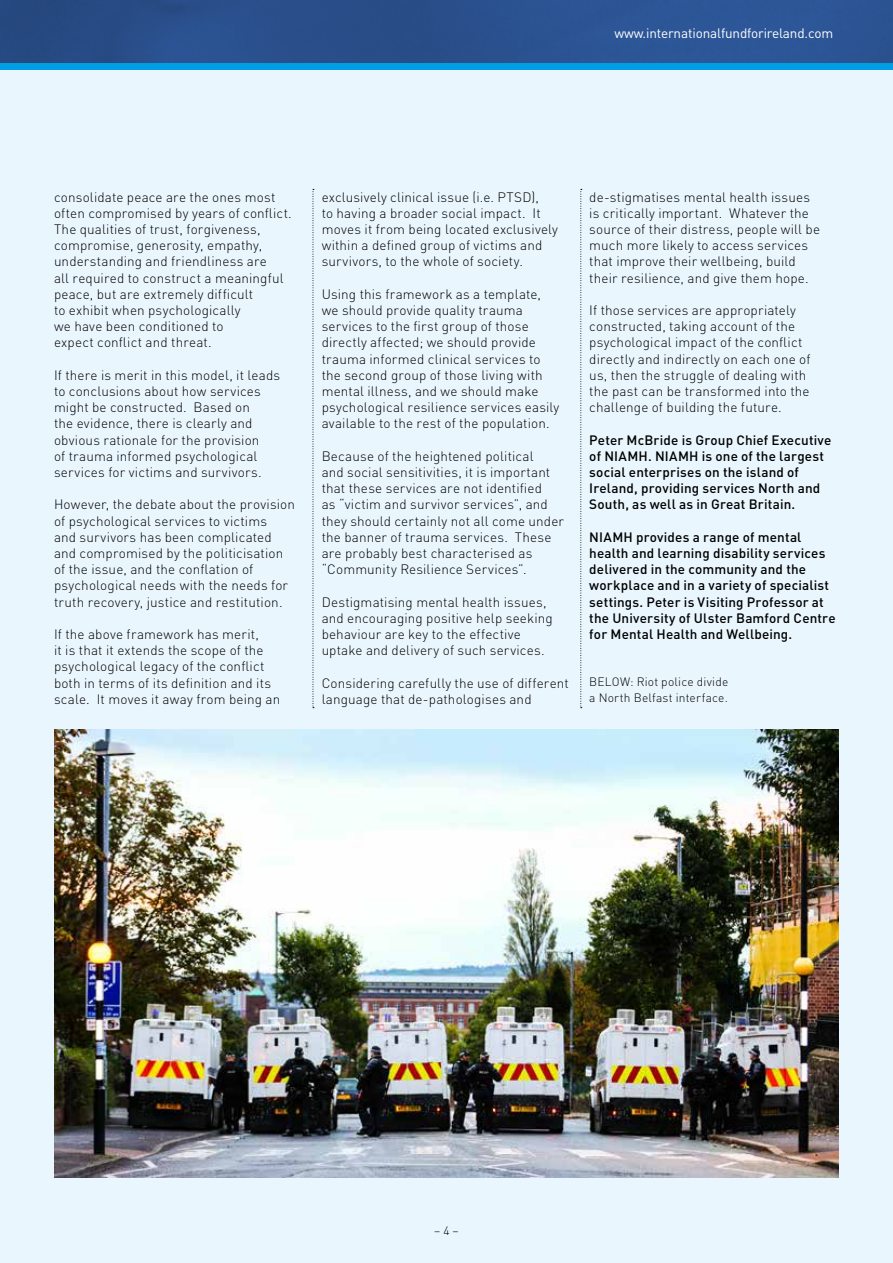
<style>
.page{position:relative;width:893px;height:1263px;background:#eaf6fe}
.page>*{position:absolute;margin:0;border:0;box-sizing:border-box;transform-origin:0 0}
.t1{font:300 13.5px/16.2px "DIN";letter-spacing:.01em;color:#000}
.t2{font:500 13.5px/16.2px "DIN";letter-spacing:.01em;color:#000}
.t3{font:13.5px "DIN";letter-spacing:-.01em;color:#fff}
.t4{font:300 12px/16.2px "DIN";letter-spacing:.015em;color:#000}
</style>
<div class="page">
<img style="left:0;top:0;width:893px;height:64px">
<svg style="left:313px;top:189px;width:1px;height:519px"></svg>
<svg style="left:580px;top:189px;width:2px;height:519px"></svg>
<img style="left:54px;top:729px;width:785px;height:449px">
<div style="left:0;top:64px;width:893px;height:6px;background:#009fe3"></div>
<p class="t3" style="left:614px;top:25px;width:220px">www.internationalfundforireland.com</p>
<p class="t1" style="left:54px;top:188px;width:239px">consolidate peace are the ones most often compromised by years of conflict.<br>The qualities of trust, forgiveness, compromise, generosity, empathy, understanding and friendliness are<br>all required to construct a meaningful peace, but are extremely difficult<br>to exhibit when psychologically<br>we have been conditioned to<br>expect conflict and threat.</p>
<p class="t1" style="left:54px;top:367px;width:228px">If there is merit in this model, it leads to conclusions about how services might be constructed. Based on<br>the evidence, there is clearly and obvious rationale for the provision<br>of trauma informed psychological services for victims and survivors.</p>
<p class="t1" style="left:54px;top:496px;width:243px">However, the debate about the provision of psychological services to victims<br>and survivors has been complicated and compromised by the politicisation of the issue, and the conflation of psychological needs with the needs for truth recovery, justice and restitution.</p>
<p class="t1" style="left:54px;top:626px;width:228px">If the above framework has merit,<br>it is that it extends the scope of the psychological legacy of the conflict both in terms of its definition and its scale. It moves it away from being an</p>
<p class="t1" style="left:322px;top:188px;width:238px">exclusively clinical issue (i.e. PTSD),<br>to having a broader social impact. It moves it from being located exclusively within a defined group of victims and survivors, to the whole of society.</p>
<p class="t1" style="left:322px;top:286px;width:239px">Using this framework as a template, we should provide quality trauma services to the first group of those directly affected; we should provide trauma informed clinical services to the second group of those living with mental illness, and we should make psychological resilience services easily available to the rest of the population.</p>
<p class="t1" style="left:322px;top:448px;width:244px">Because of the heightened political<br>and social sensitivities, it is important that these services are not identified<br>as “victim and survivor services”, and they should certainly not all come under the banner of trauma services. These are probably best characterised as “Community Resilience Services”.</p>
<p class="t1" style="left:322px;top:593px;width:233px">Destigmatising mental health issues, and encouraging positive help seeking behaviour are key to the effective uptake and delivery of such services.</p>
<p class="t1" style="left:322px;top:674px;width:249px">Considering carefully the use of different language that de-pathologises and</p>
<p class="t1" style="left:589px;top:188px;width:232px">de-stigmatises mental health issues is critically important. Whatever the source of their distress, people will be much more likely to access services that improve their wellbeing, build their resilience, and give them hope.</p>
<p class="t1" style="left:589px;top:302px;width:223px">If those services are appropriately constructed, taking account of the psychological impact of the conflict directly and indirectly on each one of us, then the struggle of dealing with the past can be transformed into the challenge of building the future.</p>
<p class="t2" style="left:589px;top:431px;width:244px">Peter McBride is Group Chief Executive of NIAMH. NIAMH is one of the largest social enterprises on the island of Ireland, providing services North and South, as well as in Great Britain.</p>
<p class="t2" style="left:589px;top:528px;width:248px">NIAMH provides a range of mental health and learning disability services delivered in the community and the workplace and in a variety of specialist settings. Peter is Visiting Professor at the University of Ulster Bamford Centre for Mental Health and Wellbeing.</p>
<p class="t4" style="left:589px;top:673px;width:141px">BELOW: Riot police divide a North Belfast interface.</p>
<p class="t4" style="left:434px;top:1222px;width:26px">– 4 –</p>
</div>
